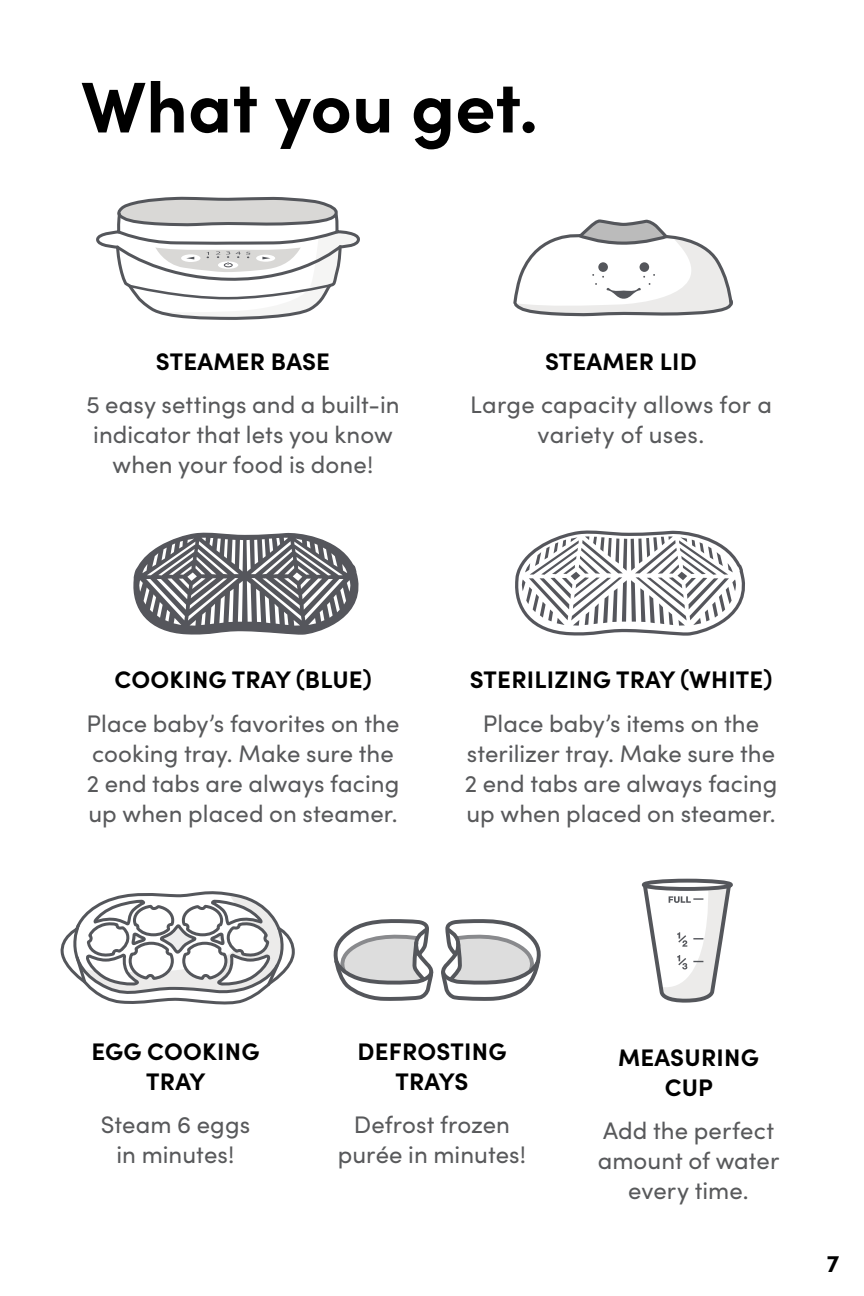
<style>
.page{position:relative;width:864px;height:1296px;background:#fff}
.page>*{position:absolute;margin:0;border:0;box-sizing:border-box;transform-origin:0 0}
.t1{font:700 72px "Sofia Pro";color:#000}
.t2{font:24px/30px "Sofia Pro";letter-spacing:.005em;color:#58595b;text-align:center}
.t3{font:700 24px/30px "Sofia Pro";letter-spacing:.01em;color:#000;text-align:center}
</style>
<div class="page">
<svg style="left:333px;top:919px;width:208px;height:82px"></svg>
<svg style="left:60px;top:891px;width:235px;height:114px"></svg>
<svg style="left:133px;top:532px;width:226px;height:103px"></svg>
<svg style="left:515px;top:530px;width:230px;height:106px"></svg>
<svg style="left:513px;top:219px;width:220px;height:98px"></svg>
<svg style="left:96px;top:196px;width:264px;height:124px"></svg>
<svg style="left:641px;top:878px;width:92px;height:125px"></svg>
<h1 class="t1" style="left:81px;top:52px;width:459px">What you get.</h1>
<p class="t3" style="left:156px;top:345px;width:176px">STEAMER BASE</p>
<p class="t2" style="left:86px;top:389px;width:315px">5 easy settings and a built-in indicator that lets you know when your food is done!</p>
<p class="t3" style="left:545px;top:345px;width:153px">STEAMER LID</p>
<p class="t2" style="left:470px;top:389px;width:303px">Large capacity allows for a variety of uses.</p>
<p class="t3" style="left:115px;top:663px;width:259px">COOKING TRAY (BLUE)</p>
<p class="t2" style="left:87px;top:707px;width:314px;text-align:left">Place baby’s favorites on the cooking tray. Make sure the<br>2 end tabs are always facing up when placed on steamer.</p>
<p class="t3" style="left:470px;top:663px;width:304px">STERILIZING TRAY (WHITE)</p>
<p class="t2" style="left:465px;top:707px;width:314px">Place baby’s items on the sterilizer tray. Make sure the<br>2 end tabs are always facing up when placed on steamer.</p>
<p class="t3" style="left:91px;top:1035px;width:170px">EGG COOKING<br>TRAY</p>
<p class="t2" style="left:101px;top:1109px;width:151px">Steam 6 eggs in minutes!</p>
<p class="t3" style="left:358px;top:1035px;width:150px">DEFROSTING<br>TRAYS</p>
<p class="t2" style="left:338px;top:1109px;width:190px">Defrost frozen purée in minutes!</p>
<p class="t3" style="left:618px;top:1040px;width:142px">MEASURING<br>CUP</p>
<p class="t2" style="left:598px;top:1114px;width:183px">Add the perfect amount of water every time.</p>
<p class="t3" style="left:827px;top:1246px;width:14px">7</p>
</div>
